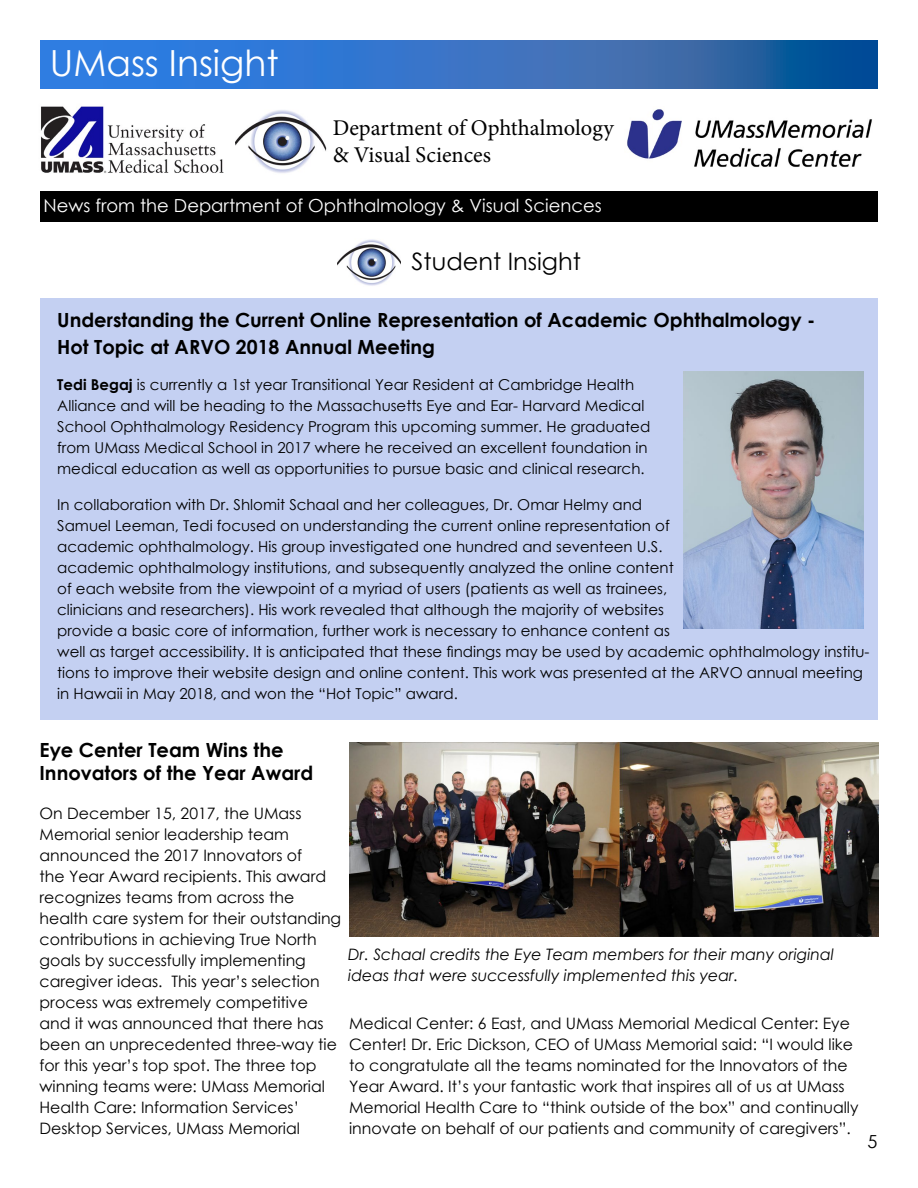
<style>
.page{position:relative;width:918px;height:1188px;background:#fff}
.page>*{position:absolute;margin:0;border:0;box-sizing:border-box;transform-origin:0 0}
.t1{font:36px "Century Gothic";color:#fff}
.t2{font:24px "Century Gothic";color:#000}
.t3{font:22.5px/27px "Minion Pro";color:#000}
.t4{font:700 19.5px/27px "Century Gothic";color:#000}
.t5{font:18px "Century Gothic";color:#fff}
.t6{font:18px "Century Gothic";color:#000}
.t7{font:15.75px/21px "Century Gothic";color:#000}
.t8{font:italic 15.75px/21px "Century Gothic";color:#000}
.t9{font:15px/21px "Century Gothic";color:#000}
.s1{font-weight:700}
</style>
<div class="page">
<svg style="left:40px;top:40px;width:838px;height:48px;background:#2e6fc1"></svg>
<img style="left:236px;top:110px;width:91px;height:63px">
<img style="left:40px;top:106px;width:184px;height:67px">
<div style="left:40px;top:191px;width:838px;height:30px;background:#000"></div>
<img style="left:627px;top:109px;width:245px;height:58px">
<div style="left:40px;top:298px;width:838px;height:422px;background:#c4d0f2"></div>
<img style="left:338px;top:239px;width:63px;height:47px">
<img style="left:684px;top:372px;width:180px;height:256px">
<img style="left:349px;top:743px;width:530px;height:194px">
<h1 class="t1" style="left:50px;top:38px;width:230px">UMass Insight</h1>
<h3 class="t3" style="left:333px;top:115px;width:283px">Department of Ophthalmology &amp; Visual Sciences</h3>
<p class="t5" style="left:43px;top:193px;width:560px">News from the Department of Ophthalmology &amp; Visual Sciences</p>
<h2 class="t2" style="left:412px;top:245px;width:171px">Student Insight</h2>
<h3 class="t4" style="left:57px;top:305px;width:760px">Understanding the Current Online Representation of Academic Ophthalmology -<br>Hot Topic at ARVO 2018 Annual Meeting</h3>
<p class="t9" style="left:57px;top:374px;width:595px"><span class="s1">Tedi Begaj</span> is currently a 1st year Transitional Year Resident at Cambridge Health Alliance and will be heading to the Massachusetts Eye and Ear- Harvard Medical School Ophthalmology Residency Program this upcoming summer. He graduated from UMass Medical School in 2017 where he received an excellent foundation in medical education as well as opportunities to pursue basic and clinical research.</p>
<p class="t9" style="left:57px;top:494px;width:814px">In collaboration with Dr. Shlomit Schaal and her colleagues, Dr. Omar Helmy and<br>Samuel Leeman, Tedi focused on understanding the current online representation of<br>academic ophthalmology. His group investigated one hundred and seventeen U.S.<br>academic ophthalmology institutions, and subsequently analyzed the online content<br>of each website from the viewpoint of a myriad of users (patients as well as trainees,<br>clinicians and researchers). His work revealed that although the majority of websites<br>provide a basic core of information, further work is necessary to enhance content as<br>well as target accessibility. It is anticipated that these findings may be used by academic ophthalmology institu&shy;tions to improve their website design and online content. This work was presented at the ARVO annual meeting in Hawaii in May 2018, and won the “Hot Topic” award.</p>
<h3 class="t4" style="left:40px;top:738px;width:275px;line-height:22.5px">Eye Center Team Wins the<br>Innovators of the Year Award</h3>
<p class="t7" style="left:40px;top:802px;width:303px">On December 15, 2017, the UMass Memorial senior leadership team announced the 2017 Innovators of<br>the Year Award recipients. This award recognizes teams from across the health care system for their outstanding contributions in achieving True North goals by successfully implementing caregiver ideas. This year’s selection process was extremely competitive and it was announced that there has been an unprecedented three-way tie for this year’s top spot. The three top winning teams were: UMass Memorial Health Care: Information Services’ Desktop Services, UMass Memorial</p>
<p class="t8" style="left:348px;top:943px;width:487px">Dr. Schaal credits the Eye Team members for their many original ideas that were successfully implemented this year.</p>
<p class="t7" style="left:349px;top:1013px;width:511px">Medical Center: 6 East, and UMass Memorial Medical Center: Eye Center! Dr. Eric Dickson, CEO of UMass Memorial said: “I would like to congratulate all the teams nominated for the Innovators of the Year Award. It’s your fantastic work that inspires all of us at UMass Memorial Health Care to “think outside of the box” and continually innovate on behalf of our patients and community of caregivers”.</p>
<p class="t6" style="left:868px;top:1129px;width:11px">5</p>
</div>
